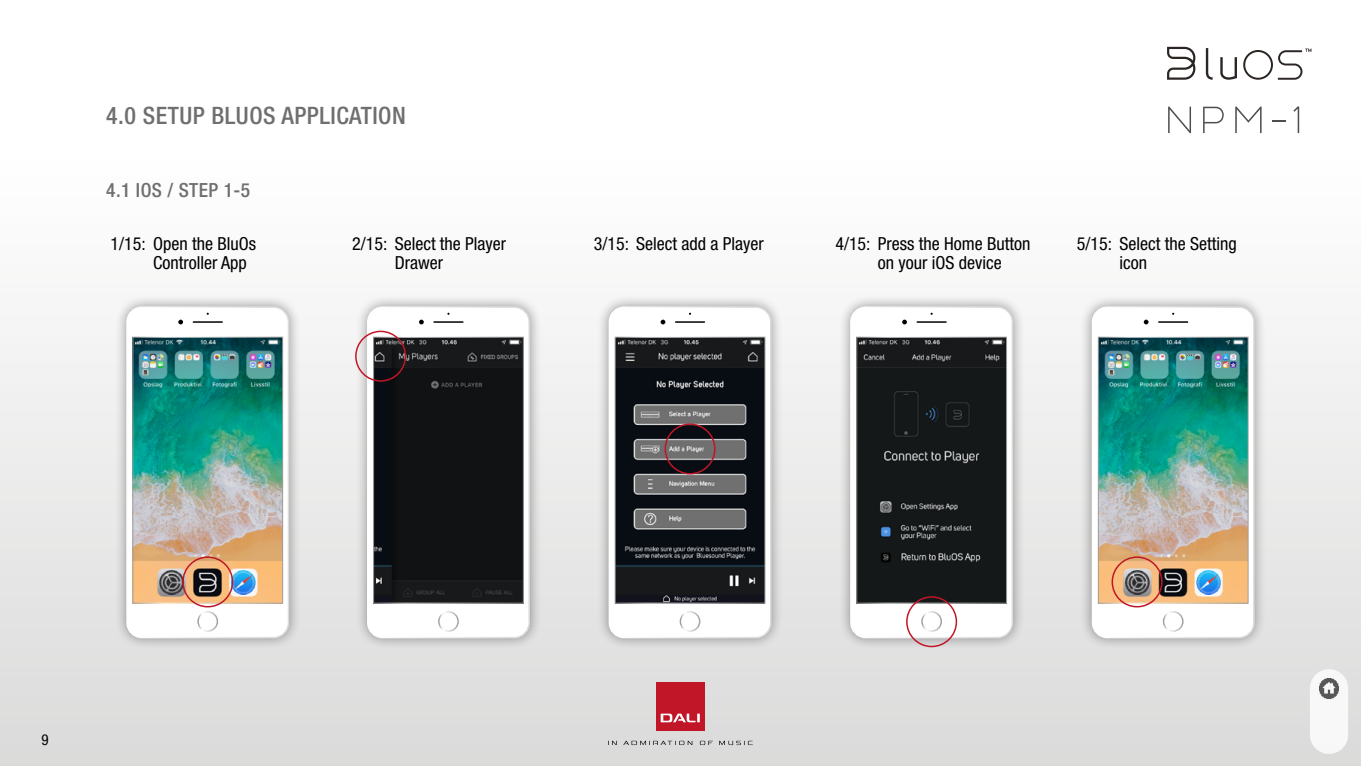
<style>
.page{position:relative;width:1361px;height:766px;background:#fff}
.page>*{position:absolute;margin:0;border:0;box-sizing:border-box;transform-origin:0 0}
.t1{font:500 condensed 24px "Helvetica Neue LT Std";letter-spacing:.02em;color:#706f6f}
.t2{font:500 condensed 19.5px "Helvetica Neue LT Std";letter-spacing:.02em;color:#706f6f}
.t3{font:condensed 18px/19.5px "Helvetica Neue LT Std";color:#000}
.t4{font:condensed 15px "Helvetica Neue LT Std";color:#000}
</style>
<div class="page">
<div style="left:0;top:150px;width:1361px;height:615px;background:linear-gradient(to bottom,#fff,#dadada)"></div>
<svg style="left:1168px;top:106px;width:23px;height:27px"></svg>
<svg style="left:1203px;top:107px;width:20px;height:26px"></svg>
<svg style="left:1272px;top:120px;width:13px;height:1px"></svg>
<svg style="left:1293px;top:106px;width:6px;height:27px"></svg>
<svg style="left:1235px;top:106px;width:26px;height:27px"></svg>
<svg style="left:1243px;top:49px;width:68px;height:31px"></svg>
<svg style="left:1220px;top:57px;width:17px;height:23px"></svg>
<svg style="left:1206px;top:48px;width:6px;height:32px"></svg>
<svg style="left:1167px;top:47px;width:28px;height:33px"></svg>
<div style="left:114px;top:294px;width:187px;height:356px;background:#000;opacity:.4"></div>
<svg style="left:127px;top:307px;width:161px;height:330px"></svg>
<div style="left:126px;top:306px;width:163px;height:332px;border:2px solid #fff;border-radius:15px"></div>
<div style="left:197px;top:611px;width:21px;height:20px;border:2px solid #fff;border-radius:50%"></div>
<svg style="left:178px;top:319px;width:5px;height:5px"></svg>
<hr style="left:193px;top:321px;width:29px;height:2px;background:#000">
<div style="left:355px;top:294px;width:187px;height:356px;background:#000;opacity:.4"></div>
<div style="left:368px;top:307px;width:161px;height:330px;background:#fff;border-radius:15px"></div>
<div style="left:367px;top:306px;width:163px;height:332px;border:2px solid #fff;border-radius:15px"></div>
<div style="left:438px;top:611px;width:21px;height:20px;border:2px solid #fff;border-radius:50%"></div>
<svg style="left:419px;top:319px;width:5px;height:5px"></svg>
<hr style="left:434px;top:321px;width:29px;height:2px;background:#000">
<div style="left:597px;top:294px;width:186px;height:356px;background:#000;opacity:.4"></div>
<svg style="left:609px;top:307px;width:162px;height:330px"></svg>
<div style="left:608px;top:306px;width:163px;height:332px;border:2px solid #fff;border-radius:15px"></div>
<div style="left:680px;top:611px;width:20px;height:20px;border:2px solid #fff;border-radius:50%"></div>
<svg style="left:660px;top:319px;width:5px;height:5px"></svg>
<hr style="left:675px;top:321px;width:29px;height:2px;background:#000">
<div style="left:838px;top:294px;width:187px;height:356px;background:#000;opacity:.4"></div>
<svg style="left:851px;top:307px;width:161px;height:330px"></svg>
<div style="left:850px;top:306px;width:163px;height:332px;border:2px solid #fff;border-radius:15px"></div>
<div style="left:921px;top:611px;width:21px;height:20px;border:2px solid #fff;border-radius:50%"></div>
<svg style="left:902px;top:319px;width:5px;height:5px"></svg>
<hr style="left:917px;top:321px;width:29px;height:2px;background:#000">
<div style="left:1080px;top:294px;width:186px;height:356px;background:#000;opacity:.4"></div>
<svg style="left:1092px;top:307px;width:162px;height:330px"></svg>
<div style="left:1091px;top:306px;width:163px;height:332px;border:2px solid #fff;border-radius:15px"></div>
<div style="left:1163px;top:611px;width:20px;height:20px;border:2px solid #fff;border-radius:50%"></div>
<svg style="left:1143px;top:319px;width:5px;height:5px"></svg>
<hr style="left:1158px;top:321px;width:29px;height:2px;background:#000">
<img style="left:134px;top:338px;width:147px;height:263px">
<img style="left:375px;top:338px;width:147px;height:263px">
<img style="left:617px;top:338px;width:146px;height:263px">
<img style="left:858px;top:338px;width:147px;height:263px">
<img style="left:1100px;top:338px;width:146px;height:263px">
<div style="left:182px;top:556px;width:51px;height:51px;border:2px solid #c11628;border-radius:50%"></div>
<div style="left:906px;top:596px;width:51px;height:51px;border:2px solid #c11628;border-radius:50%"></div>
<div style="left:664px;top:423px;width:51px;height:51px;border:2px solid #c11628;border-radius:50%"></div>
<div style="left:355px;top:330px;width:51px;height:51px;border:2px solid #c11628;border-radius:50%"></div>
<div style="left:1111px;top:556px;width:51px;height:51px;border:2px solid #c11628;border-radius:50%"></div>
<svg style="left:608px;top:740px;width:8px;height:4px"></svg>
<svg style="left:719px;top:740px;width:34px;height:4px"></svg>
<svg style="left:623px;top:740px;width:69px;height:4px"></svg>
<svg style="left:700px;top:740px;width:13px;height:4px"></svg>
<div style="left:656px;top:681px;width:48px;height:49px;background:#c11628"></div>
<svg style="left:661px;top:713px;width:39px;height:9px"></svg>
<div style="left:1310px;top:669px;width:38px;height:84px;background:#f8f8f8;border-radius:19px"></div>
<img style="left:1319px;top:678px;width:19px;height:20px">
<h1 class="t1" style="left:106px;top:101px;width:301px">4.0 SETUP BLUOS APPLICATION</h1>
<p class="t2" style="left:106px;top:179px;width:145px">4.1 IOS / STEP 1-5</p>
<p class="t3" style="left:153px;top:234px;width:104px;text-indent:-42px">1/15: Open the BluOs<br>Controller App</p>
<p class="t3" style="left:395px;top:234px;width:113px;text-indent:-42px">2/15: Select the Player<br>Drawer</p>
<p class="t3" style="left:594px;top:234px;width:171px">3/15: Select add a Player</p>
<p class="t3" style="left:878px;top:234px;width:154px;text-indent:-42px">4/15: Press the Home Button on your iOS device</p>
<p class="t3" style="left:1119px;top:234px;width:119px;text-indent:-42px">5/15: Select the Setting icon</p>
<p class="t4" style="left:41px;top:730px;width:9px">9</p>
</div>
